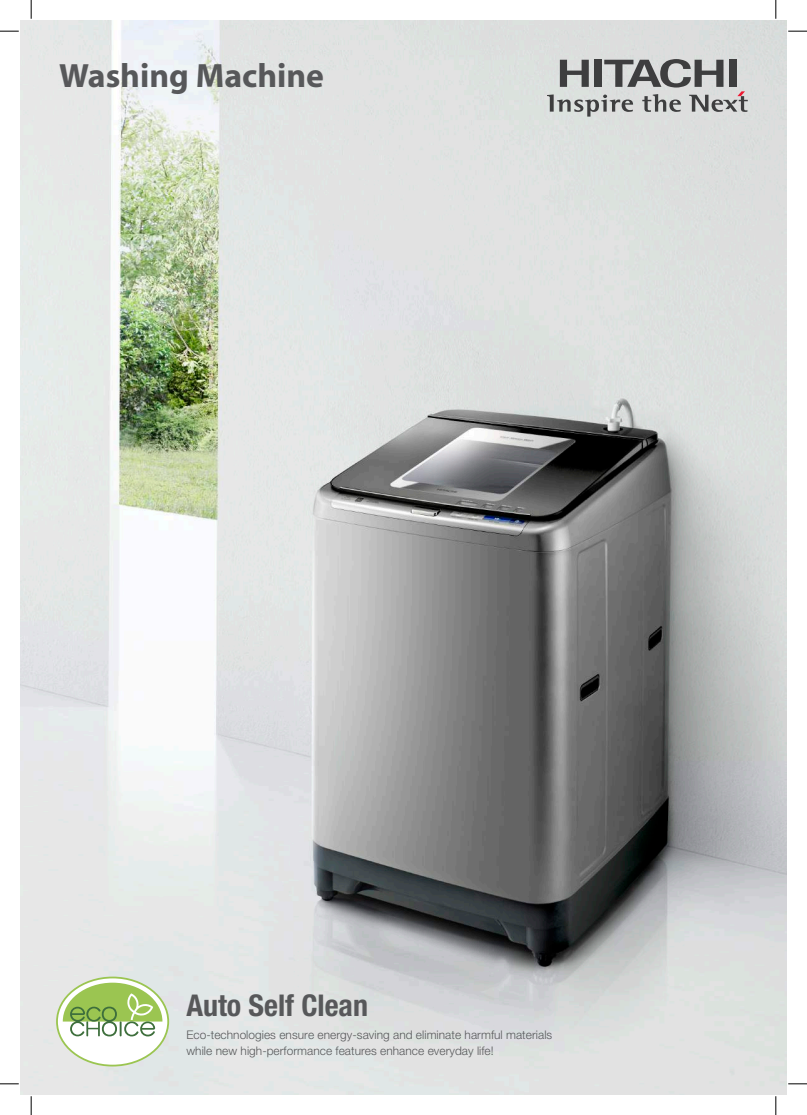
<style>
.page{position:relative;width:807px;height:1115px;background:#fff}
.page>*{position:absolute;margin:0;border:0;box-sizing:border-box;transform-origin:0 0}
.t1{font:700 33.75px "Myriad";color:#57585a}
.t2{font:700 condensed 30px "Helvetica Neue LT Std";color:#57585a}
.t3{font:300 11.88px/16.2px "Helvetica Neue";letter-spacing:.005em;color:#57585a}
</style>
<div class="page">
<img style="left:21px;top:21px;width:765px;height:1073px">
<svg style="left:56px;top:976px;width:113px;height:90px"></svg>
<div style="left:58px;top:978px;width:109px;height:86px;background:#fff;border-radius:50%"></div>
<svg style="left:63px;top:982px;width:99px;height:54px"></svg>
<svg style="left:547px;top:59px;width:200px;height:58px;background:#aaabab"></svg>
<svg style="left:0;top:30px;width:22px;height:2px"></svg>
<svg style="left:788px;top:30px;width:18px;height:2px"></svg>
<svg style="left:0;top:1083px;width:22px;height:1px"></svg>
<svg style="left:788px;top:1083px;width:18px;height:1px"></svg>
<svg style="left:30px;top:0;width:2px;height:19px"></svg>
<svg style="left:30px;top:1096px;width:2px;height:19px"></svg>
<svg style="left:774px;top:0;width:2px;height:22px"></svg>
<svg style="left:775px;top:1096px;width:1px;height:19px"></svg>
<h1 class="t1" style="left:59px;top:58px;width:266px">Washing Machine</h1>
<h2 class="t2" style="left:186px;top:987px;width:183px">Auto Self Clean</h2>
<p class="t3" style="left:186px;top:1026px;width:367px">Eco-technologies ensure energy-saving and eliminate harmful materials while new high-performance features enhance everyday life!</p>
</div>
